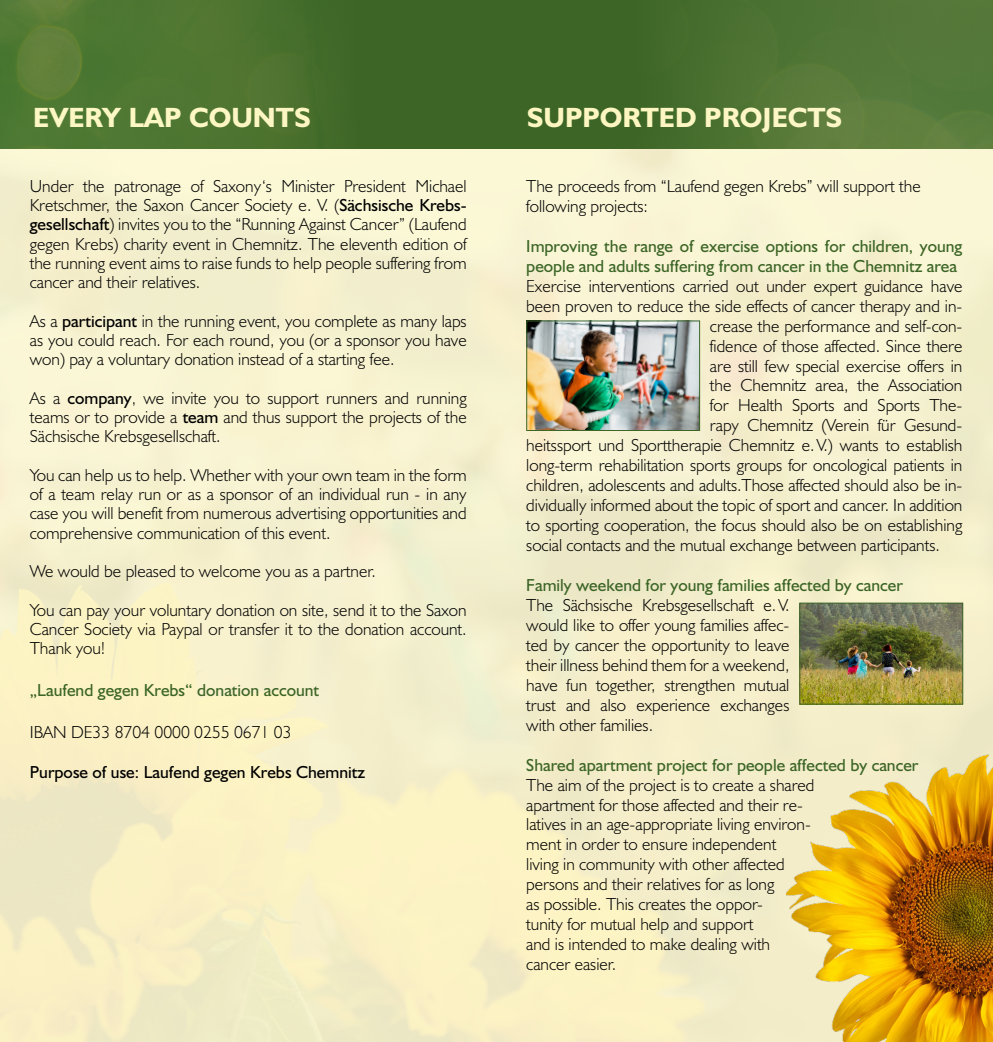
<style>
.page{position:relative;width:993px;height:1042px;background:#fff}
.page>*{position:absolute;margin:0;border:0;box-sizing:border-box;transform-origin:0 0}
.t1{font:700 28px "Humanist 521 BT";color:#fdf6c1}
.t2{font:300 17.5px/19.9px "Humanist 521 BT";color:#000;text-align:justify}
.t3{font:17.5px/19.9px "Humanist 521 BT";color:#3c6526}
.t4{font:17.5px "Humanist 521 BT";color:#000}
.s1{font-weight:400}
</style>
<div class="page">
<div style="left:0;top:131px;width:992px;height:911px;background:#f7f1cc"></div>
<div style="left:0;top:0;width:992px;height:149px;background:#3c6526"></div>
<img style="left:528px;top:322px;width:169px;height:107px">
<div style="left:526px;top:320px;width:173px;height:111px;border:1px solid #3c6526"></div>
<img style="left:801px;top:605px;width:159px;height:97px">
<div style="left:799px;top:603px;width:163px;height:101px;border:1px solid #3c6526"></div>
<img style="left:786px;top:748px;width:206px;height:294px">
<img style="left:0;top:0;width:318px;height:149px">
<img style="left:678px;top:0;width:314px;height:149px">
<h1 class="t1" style="left:33px;top:100px;width:279px">EVERY LAP COUNTS</h1>
<h1 class="t1" style="left:526px;top:100px;width:317px">SUPPORTED PROJECTS</h1>
<p class="t2" style="left:30px;top:176px;width:438px;line-height:19.2px">Under the patronage of Saxony‘s Minister President Michael Kretschmer, the Saxon Cancer Society e. V. (<span class="s1">Sächsische Krebs&shy;gesellschaft</span>) invites you to the “Running Against Cancer” (Laufend gegen Krebs) charity event in Chemnitz. The eleventh edition of the running event aims to raise funds to help people suffering from cancer and their relatives.</p>
<p class="t2" style="left:30px;top:311px;width:438px;line-height:19.2px">As a <span class="s1">participant</span> in the running event, you complete as many laps as you could reach. For each round, you (or a sponsor you have won) pay a voluntary donation instead of a starting fee.</p>
<p class="t2" style="left:30px;top:388px;width:438px;line-height:19.2px">As a <span class="s1">company</span>, we invite you to support runners and running teams or to provide a <span class="s1">team</span> and thus support the projects of the Sächsische Krebsgesellschaft.</p>
<p class="t2" style="left:30px;top:465px;width:438px;line-height:19.2px">You can help us to help. Whether with your own team in the form of a team relay run or as a sponsor of an individual run - in any case you will benefit from numerous advertising opportunities and comprehensive communication of this event.</p>
<p class="t2" style="left:30px;top:561px;width:347px">We would be pleased to welcome you as a partner.</p>
<p class="t2" style="left:30px;top:599px;width:438px;line-height:19.2px">You can pay your voluntary donation on site, send it to the Saxon Cancer Society via Paypal or transfer it to the donation account.<br>Thank you!</p>
<p class="t3" style="left:30px;top:680px;width:291px">„Laufend gegen Krebs“ donation account</p>
<p class="t2" style="left:30px;top:722px;width:263px">IBAN DE33 8704 0000 0255 0671 03</p>
<p class="t4" style="left:30px;top:761px;width:337px">Purpose of use: Laufend gegen Krebs Chemnitz</p>
<p class="t2" style="left:526px;top:176px;width:396px">The proceeds from “Laufend gegen Krebs” will support the following projects:</p>
<p class="t3" style="left:526px;top:235px;width:437px">Improving the range of exercise options for children, young people and adults suffering from cancer in the Chemnitz area</p>
<p class="t2" style="left:526px;top:275px;width:437px">Exercise interventions carried out under expert guidance have</p>
<p class="t2" style="left:526px;top:295px;width:437px">been proven to reduce the side effects of cancer therapy and in-</p>
<p class="t2" style="left:709px;top:315px;width:254px">crease the performance and self-con-</p>
<p class="t2" style="left:709px;top:335px;width:254px">fidence of those affected. Since there</p>
<p class="t2" style="left:709px;top:355px;width:254px">are still few special exercise offers in</p>
<p class="t2" style="left:709px;top:375px;width:254px">the Chemnitz area, the Association</p>
<p class="t2" style="left:709px;top:395px;width:254px">for Health Sports and Sports The-</p>
<p class="t2" style="left:709px;top:415px;width:254px">rapy Chemnitz (Verein für Gesund-</p>
<p class="t2" style="left:526px;top:435px;width:437px">heitssport und Sporttherapie Chemnitz e.V.) wants to establish</p>
<p class="t2" style="left:526px;top:455px;width:437px">long-term rehabilitation sports groups for oncological patients in</p>
<p class="t2" style="left:526px;top:475px;width:437px">children, adolescents and adults.Those affected should also be in-</p>
<p class="t2" style="left:526px;top:495px;width:437px">dividually informed about the topic of sport and cancer. In addition</p>
<p class="t2" style="left:526px;top:515px;width:437px">to sporting cooperation, the focus should also be on establishing</p>
<p class="t2" style="left:526px;top:535px;width:415px">social contacts and the mutual exchange between participants.</p>
<p class="t3" style="left:526px;top:575px;width:378px">Family weekend for young families affected by cancer</p>
<p class="t2" style="left:526px;top:595px;width:264px">The Sächsische Krebsgesellschaft e.V. would like to offer young families affec&shy;ted by cancer the opportunity to leave their illness behind them for a weekend, have fun together, strengthen mutual trust and also experience exchanges with other families.</p>
<p class="t3" style="left:526px;top:754px;width:393px">Shared apartment project for people affected by cancer</p>
<p class="t2" style="left:526px;top:774px;width:290px;text-align:left">The aim of the project is to create a shared apartment for those affected and their re&shy;latives in an age-appropriate living environ&shy;ment in order to ensure independent<br>living in community with other affected persons and their relatives for as long<br>as possible. This creates the oppor-<br>tunity for mutual help and support<br>and is intended to make dealing with cancer easier.</p>
</div>
